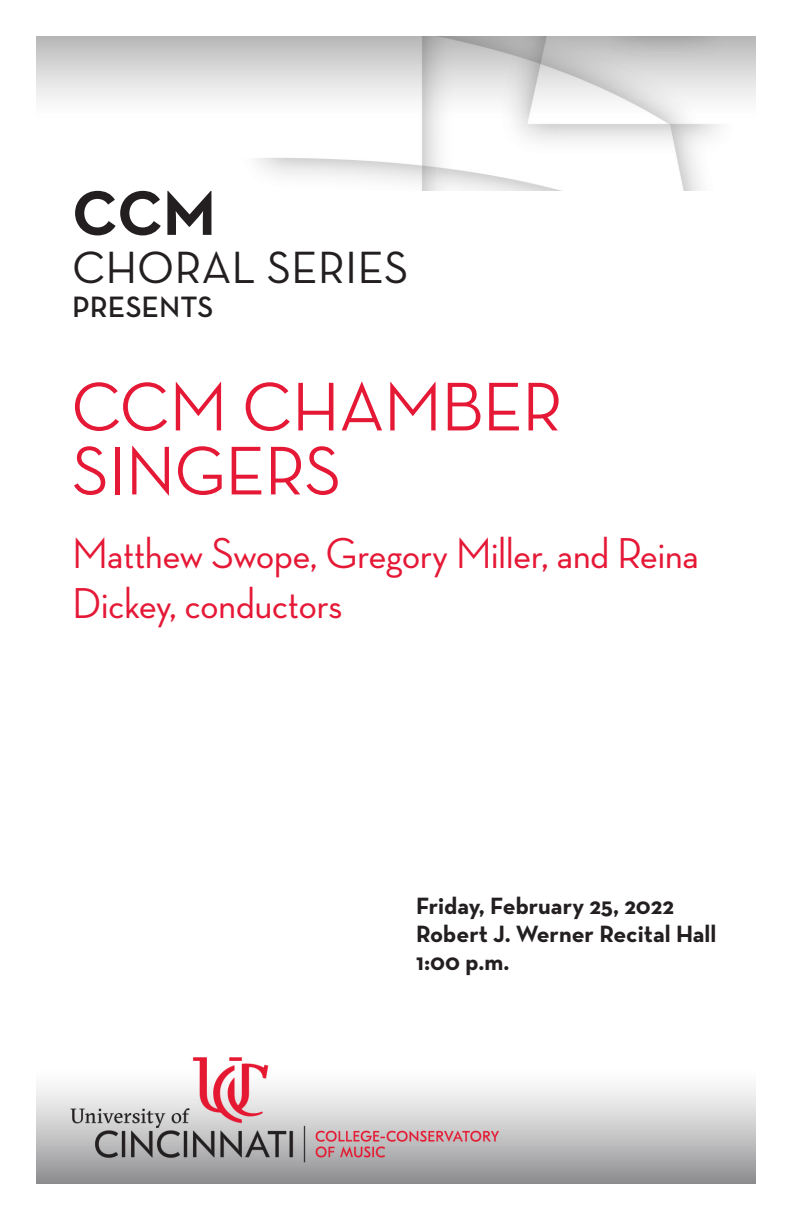
<style>
.page{position:relative;width:792px;height:1224px;background:#fff}
.page>*{position:absolute;margin:0;border:0;box-sizing:border-box;transform-origin:0 0}
.Page_Intro{font:500 70px/64px "Neutra Disp";color:#e51836}
.Page_Intro-2{font:700 64px "Neutra Text";color:#231f20}
.Page_Intro-3{font:46px "Neutra Text";color:#231f20}
.Musician_Conductor{font:500 44px/50px "Neutra Disp";color:#e51836}
.Page_Intro-4{font:600 30px "Neutra Text";color:#231f20}
.Date_Venue_Time{font:700 24px "Neutra Text";color:#231f20}
</style>
<div class="page">
<img style="left:36px;top:36px;width:720px;height:154px">
<img style="left:36px;top:1057px;width:720px;height:127px">
<h1 class="Page_Intro-2" style="left:72px;top:173px;width:145px">CCM</h1>
<h1 class="Page_Intro-3" style="left:72px;top:239px;width:338px">CHORAL SERIES</h1>
<h1 class="Page_Intro-4" style="left:72px;top:288px;width:143px">PRESENTS</h1>
<h1 class="Page_Intro" style="left:72px;top:375px;width:492px">CCM CHAMBER<br>SINGERS</h1>
<h2 class="Musician_Conductor" style="left:72px;top:529px;width:628px">Matthew Swope, Gregory Miller, and Reina<br>Dickey, conductors</h2>
<h3 class="Date_Venue_Time" style="left:416px;top:891px;width:259px">Friday, February 25, 2022</h3>
<h3 class="Date_Venue_Time" style="left:416px;top:919px;width:302px">Robert J. Werner Recital Hall</h3>
<h3 class="Date_Venue_Time" style="left:416px;top:947px;width:95px">1:00 p.m.</h3>
</div>
